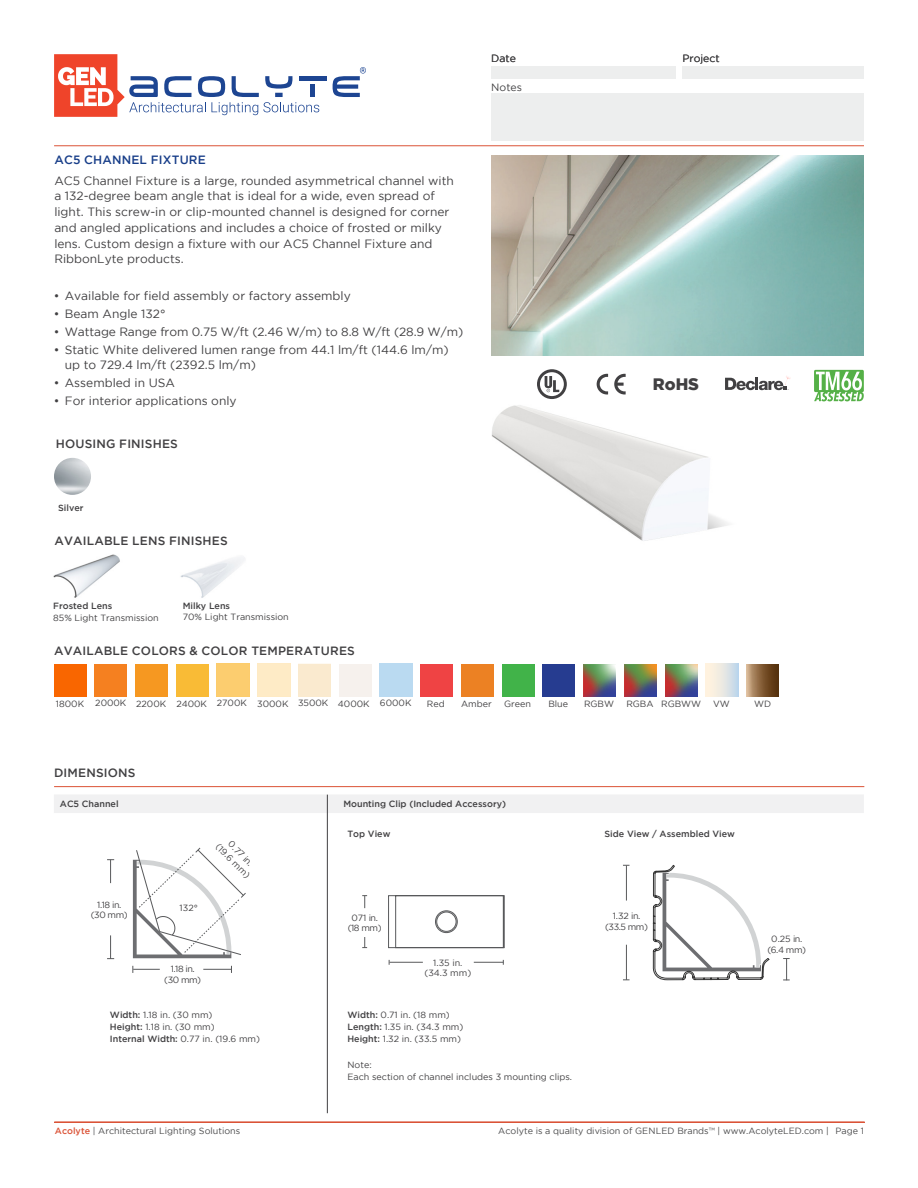
<style>
.page{position:relative;width:918px;height:1188px;background:#fff}
.page>*{position:absolute;margin:0;border:0;box-sizing:border-box;transform-origin:0 0}
.t1{font:900 16.5px "Gotham";color:#414042}
.t2{font:12px/15.8px "Gotham";color:#414042}
.t3{font:500 12px "Gotham";letter-spacing:.015em;color:#414042}
.t4{font:500 12px "Gotham";letter-spacing:.015em;color:#183e89}
.t5{font:10.5px "Gotham";color:#414042}
.t6{font:9px/10.5px "Gotham";color:#414042;text-align:center}
.t7{font:9px "Gotham";color:#4a4a4b}
.t8{font:500 9px "Gotham";color:#414042}
.s1{font-weight:500}
.s2{font-weight:500;color:#db5337}
.s3{color:#58595b}
</style>
<div class="page">
<div style="left:491px;top:66px;width:185px;height:12px;background:#edeeee"></div>
<div style="left:682px;top:66px;width:182px;height:12px;background:#edeeee"></div>
<div style="left:491px;top:93px;width:373px;height:47px;background:#edeeee"></div>
<hr style="left:54px;top:146px;width:810px;height:1px;background:#db5336">
<svg style="left:54px;top:54px;width:265px;height:63px"></svg>
<div style="left:310px;top:85px;width:5px;height:12px;background:#1d4592"></div>
<hr style="left:299px;top:76px;width:27px;height:4px;background:#1d4592">
<svg style="left:333px;top:67px;width:33px;height:30px"></svg>
<hr style="left:54px;top:1122px;width:811px;height:1px;background:#db5337">
<img style="left:491px;top:405px;width:238px;height:136px">
<img style="left:180px;top:557px;width:65px;height:41px">
<img style="left:53px;top:554px;width:67px;height:44px">
<img style="left:492px;top:155px;width:372px;height:201px">
<img style="left:54px;top:458px;width:37px;height:37px;border-radius:19px">
<div style="left:54px;top:664px;width:32px;height:32px;background:#f96600"></div>
<div style="left:95px;top:664px;width:32px;height:32px;background:#f58020"></div>
<div style="left:135px;top:664px;width:33px;height:32px;background:#f69821"></div>
<div style="left:176px;top:664px;width:33px;height:32px;background:#f9bb36"></div>
<div style="left:339px;top:664px;width:32px;height:32px;background:#f6f1ed"></div>
<div style="left:421px;top:664px;width:32px;height:32px;background:#ef4344"></div>
<div style="left:502px;top:664px;width:32px;height:32px;background:#41b349"></div>
<div style="left:543px;top:664px;width:32px;height:32px;background:#263c90"></div>
<div style="left:461px;top:664px;width:33px;height:32px;background:#ec8123"></div>
<div style="left:706px;top:664px;width:32px;height:32px;background:linear-gradient(to right,#fff7dd,#c7d9ea)"></div>
<img style="left:746px;top:664px;width:33px;height:32px">
<img style="left:584px;top:664px;width:32px;height:32px">
<img style="left:624px;top:664px;width:33px;height:33px">
<img style="left:665px;top:664px;width:32px;height:33px">
<div style="left:54px;top:794px;width:810px;height:19px;background:#f1f1f2"></div>
<hr style="left:54px;top:786px;width:810px;height:1px;background:#db5336">
<svg style="left:107px;top:935px;width:7px;height:24px"></svg>
<svg style="left:203px;top:966px;width:29px;height:7px"></svg>
<svg style="left:107px;top:859px;width:7px;height:24px"></svg>
<svg style="left:133px;top:966px;width:27px;height:7px"></svg>
<svg style="left:133px;top:847px;width:113px;height:111px"></svg>
<hr style="left:626px;top:945px;width:1px;height:35px;background:#58595b">
<hr style="left:626px;top:865px;width:1px;height:36px;background:#58595b">
<svg style="left:783px;top:958px;width:7px;height:23px"></svg>
<svg style="left:653px;top:865px;width:117px;height:115px"></svg>
<svg style="left:388px;top:895px;width:117px;height:53px"></svg>
<svg style="left:362px;top:937px;width:5px;height:11px"></svg>
<svg style="left:362px;top:895px;width:5px;height:13px"></svg>
<svg style="left:474px;top:960px;width:30px;height:5px"></svg>
<hr style="left:390px;top:962px;width:33px;height:1px;background:#58595b">
<hr style="left:327px;top:795px;width:1px;height:318px;background:#414042">
<svg style="left:814px;top:370px;width:50px;height:31px"></svg>
<svg style="left:537px;top:369px;width:30px;height:30px"></svg>
<svg style="left:614px;top:374px;width:12px;height:21px"></svg>
<svg style="left:597px;top:374px;width:11px;height:21px"></svg>
<svg style="left:725px;top:376px;width:66px;height:14px"></svg>
<p class="t5" style="left:491px;top:53px;width:26px">Date</p>
<p class="t5" style="left:682px;top:53px;width:39px">Project</p>
<p class="t4" style="left:54px;top:153px;width:153px">AC5 CHANNEL FIXTURE</p>
<p class="t2" style="left:54px;top:172px;width:401px">AC5 Channel Fixture is a large, rounded asymmetrical channel with a 132-degree beam angle that is ideal for a wide, even spread of light. This screw-in or clip-mounted channel is designed for corner and angled applications and includes a choice of frosted or milky lens. Custom design a fixture with our AC5 Channel Fixture and RibbonLyte products.</p>
<p class="t2" style="left:54px;top:288px;width:298px">• Available for field assembly or factory assembly</p>
<p class="t2" style="left:54px;top:306px;width:113px">• Beam Angle 132°</p>
<p class="t2" style="left:54px;top:324px;width:411px">• Wattage Range from 0.75 W/ft (2.46 W/m) to 8.8 W/ft (28.9 W/m)</p>
<p class="t2" style="left:65px;top:342px;width:385px;line-height:15px;text-indent:-11px">• Static White delivered lumen range from 44.1 lm/ft (144.6 lm/m) up to 729.4 lm/ft (2392.5 lm/m)</p>
<p class="t2" style="left:54px;top:375px;width:122px">• Assembled in USA</p>
<p class="t2" style="left:54px;top:393px;width:184px">• For interior applications only</p>
<p class="t3" style="left:56px;top:437px;width:124px">HOUSING FINISHES</p>
<p class="t8" style="left:58px;top:503px;width:27px">Silver</p>
<p class="t3" style="left:54px;top:534px;width:175px">AVAILABLE LENS FINISHES</p>
<p class="t8" style="left:53px;top:600px;width:60px">Frosted Lens</p>
<p class="t6" style="left:53px;top:612px;width:107px">85% Light Transmission</p>
<p class="t8" style="left:183px;top:600px;width:49px">Milky Lens</p>
<p class="t6" style="left:183px;top:612px;width:108px">70% Light Transmission</p>
<p class="t3" style="left:54px;top:644px;width:302px">AVAILABLE COLORS &amp; COLOR TEMPERATURES</p>
<p class="t5" style="left:491px;top:82px;width:32px">Notes</p>
<h1 class="t1" style="left:653px;top:375px;width:48px">RoHS</h1>
<p class="t6" style="left:56px;top:698px;width:357px">1800K 2000K 2200K 2400K 2700K 3000K 3500K 4000K 6000K</p>
<p class="t6" style="left:427px;top:698px;width:19px">Red</p>
<p class="t6" style="left:461px;top:698px;width:32px">Amber</p>
<p class="t6" style="left:504px;top:698px;width:28px">Green</p>
<p class="t6" style="left:548px;top:698px;width:21px">Blue</p>
<p class="t6" style="left:584px;top:698px;width:32px">RGBW</p>
<p class="t6" style="left:626px;top:698px;width:76px">RGBA RGBWW</p>
<p class="t6" style="left:713px;top:698px;width:18px">VW</p>
<p class="t6" style="left:754px;top:698px;width:19px">WD</p>
<p class="t3" style="left:54px;top:766px;width:83px">DIMENSIONS</p>
<p class="t8" style="left:60px;top:799px;width:60px">AC5 Channel</p>
<p class="t8" style="left:343px;top:799px;width:164px">Mounting Clip (Included Accessory)</p>
<p class="t6" style="left:91px;top:899px;width:38px">1.18 in. (30 mm)</p>
<p class="t6" style="left:180px;top:903px;width:20px">132°</p>
<p class="t6" style="left:229px;top:834px;width:46px;rotate:45deg">0.77 in. (19.6 mm)</p>
<p class="t6" style="left:164px;top:964px;width:38px">1.18 in. (30 mm)</p>
<p class="t8" style="left:347px;top:828px;width:44px">Top View</p>
<p class="t8" style="left:605px;top:828px;width:132px">Side View / Assembled View</p>
<p class="t6" style="left:348px;top:912px;width:35px">071 in. (18 mm)</p>
<p class="t6" style="left:424px;top:957px;width:48px">1.35 in. (34.3 mm)</p>
<p class="t6" style="left:605px;top:911px;width:44px">1.32 in. (33.5 mm)</p>
<p class="t6" style="left:110px;top:1008px;width:152px;line-height:12px;text-align:left"><span class="s1">Width:</span> 1.18 in. (30 mm)<br><span class="s1">Height:</span> 1.18 in. (30 mm)<br><span class="s1">Internal Width:</span> 0.77 in. (19.6 mm)</p>
<p class="t6" style="left:347px;top:1008px;width:117px;line-height:12px;text-align:left"><span class="s1">Width:</span> 0.71 in. (18 mm)<br><span class="s1">Length:</span> 1.35 in. (34.3 mm)<br><span class="s1">Height:</span> 1.32 in. (33.5 mm)</p>
<p class="t6" style="left:347px;top:1058px;width:226px;line-height:12px;text-align:left">Note:<br>Each section of channel includes 3 mounting clips.</p>
<p class="t6" style="left:767px;top:934px;width:40px">0.25 in. (6.4 mm)</p>
<p class="t7" style="left:55px;top:1126px;width:187px"><span class="s2">Acolyte</span> | Architectural Lighting Solutions</p>
<p class="t7" style="left:498px;top:1126px;width:367px">Acolyte is a quality division of GENLED Brands<span class="s3">™</span> | www.AcolyteLED.com | Page 1</p>
</div>
